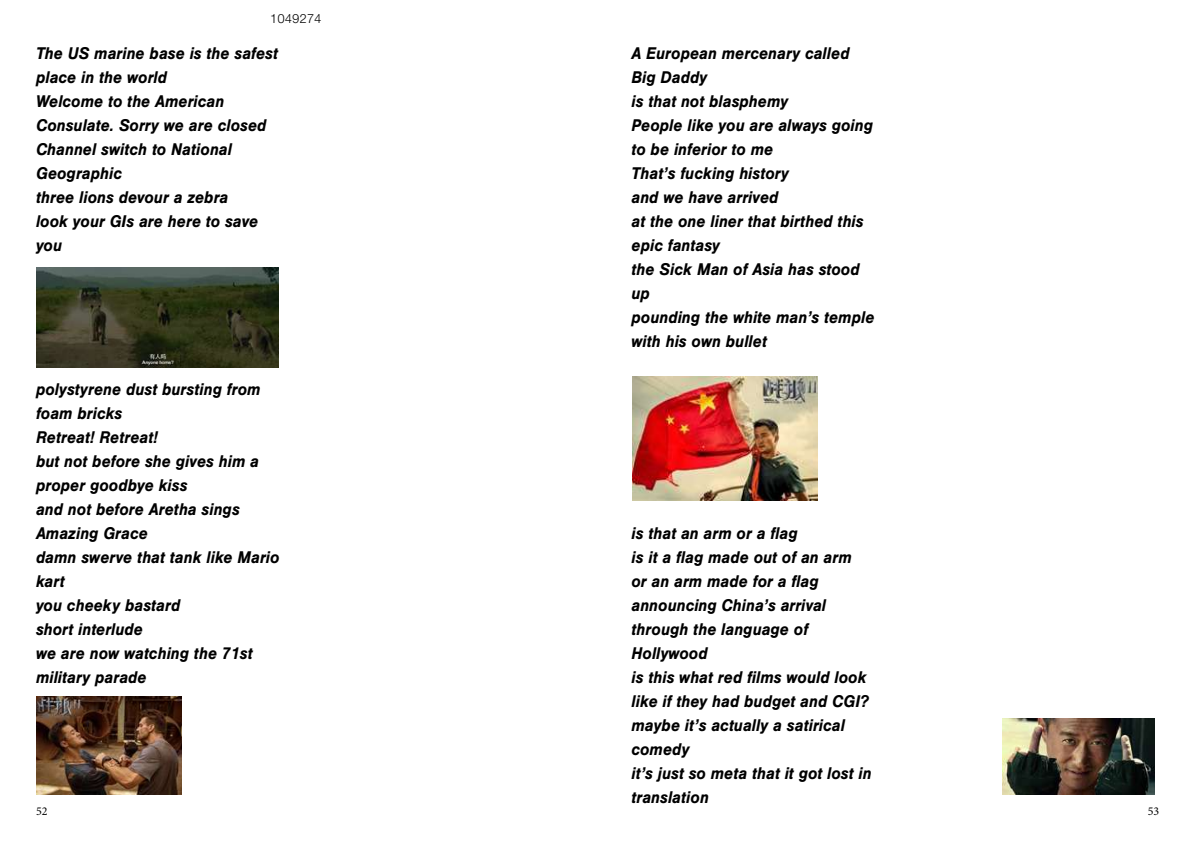
<style>
.page{position:relative;width:1191px;height:842px;background:#fff}
.page>*{position:absolute;margin:0;border:0;box-sizing:border-box;transform-origin:0 0}
.t1{font:italic 700 17.6px/24px "Nimbus San";color:#000;scale:.91 1}
.t2{font:300 12px "Nimbus Sans DV";color:#000}
.t3{font:12px "Minion Pro";color:#000}
</style>
<div class="page">
<img style="left:632px;top:376px;width:185px;height:124px">
<img style="left:1002px;top:719px;width:153px;height:75px">
<img style="left:36px;top:267px;width:242px;height:101px">
<img style="left:36px;top:696px;width:145px;height:98px">
<p class="t2" style="left:270px;top:10px;width:53px">1049274</p>
<p class="t1" style="left:36px;top:41px;width:267px">The US marine base is the safest place in the world<br>Welcome to the American<br>Consulate. Sorry we are closed<br>Channel switch to National<br>Geographic<br>three lions devour a zebra<br>look your GIs are here to save you</p>
<p class="t1" style="left:36px;top:377px;width:269px">polystyrene dust bursting from foam bricks<br>Retreat! Retreat!<br>but not before she gives him a proper goodbye kiss<br>and not before Aretha sings<br>Amazing Grace<br>damn swerve that tank like Mario kart<br>you cheeky bastard<br>short interlude<br>we are now watching the 71st military parade</p>
<p class="t1" style="left:631px;top:41px;width:269px">A European mercenary called<br>Big Daddy<br>is that not blasphemy<br>People like you are always going to be inferior to me<br>That’s fucking history<br>and we have arrived<br>at the one liner that birthed this epic fantasy<br>the Sick Man of Asia has stood up<br>pounding the white man’s temple with his own bullet</p>
<p class="t1" style="left:631px;top:521px;width:265px">is that an arm or a flag<br>is it a flag made out of an arm<br>or an arm made for a flag announcing China’s arrival through the language of<br>Hollywood<br>is this what red films would look like if they had budget and CGI? maybe it’s actually a satirical comedy<br>it’s just so meta that it got lost in translation</p>
<p class="t3" style="left:36px;top:803px;width:13px">52</p>
<p class="t3" style="left:1147px;top:803px;width:13px">53</p>
</div>
